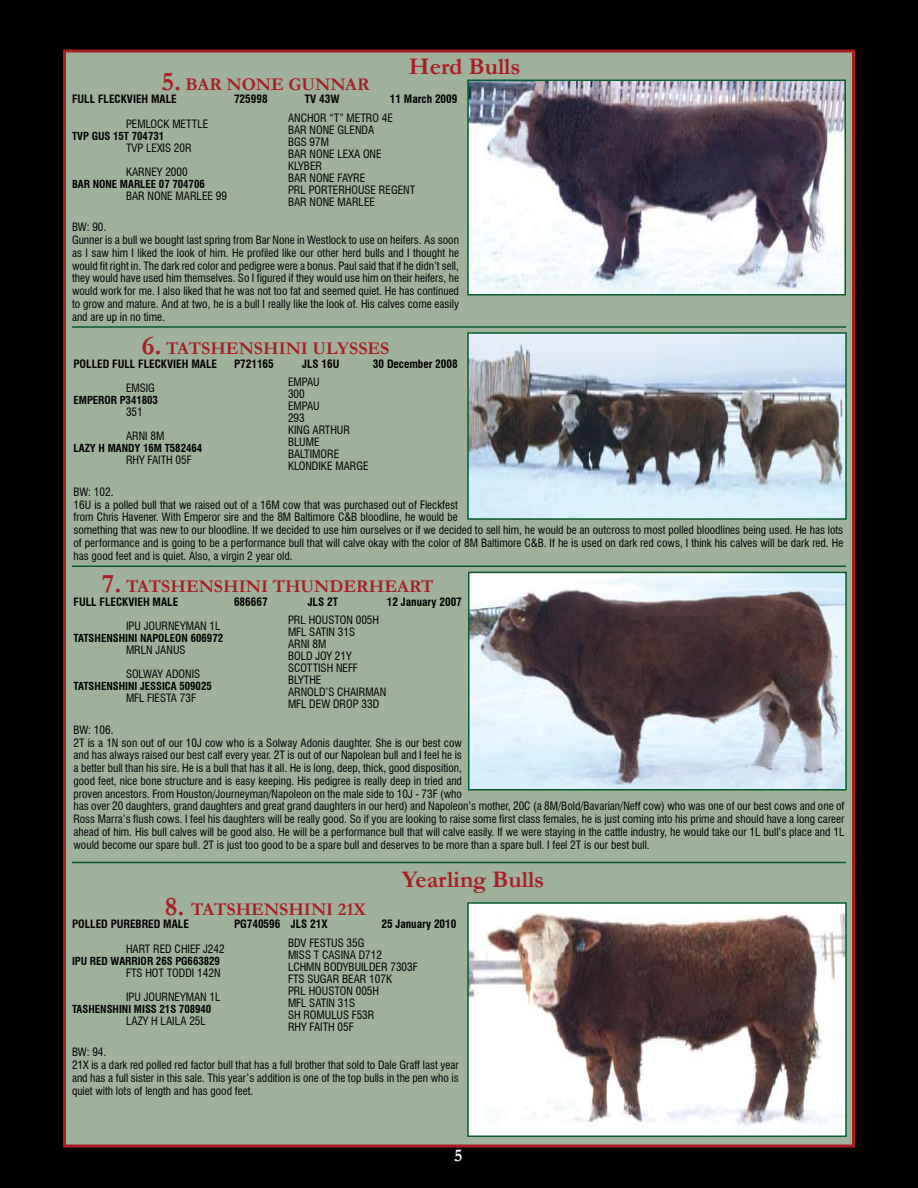
<style>
.page{position:relative;width:918px;height:1188px;background:#000}
.page>*{position:absolute;margin:0;border:0;box-sizing:border-box;transform-origin:0 0}
.t1{font:700 24px "Garamond";color:#a91e22}
.t2{font:700 18px "Garamond";color:#a91e22}
.t3{font:condensed 11.25px/12.8px "Swiss 721 BT";color:#000}
.t4{font:700 condensed 11.25px "Swiss 721 BT";color:#000}
.t5{font:700 condensed 10.8px "Swiss 721 BT";color:#000}
.s1{font-size:27px}
</style>
<div class="page">
<div style="left:64px;top:51px;width:790px;height:1095px;background:#9fb09b"></div>
<img style="left:470px;top:83px;width:373px;height:210px">
<div style="left:467px;top:80px;width:379px;height:216px;border:2px solid #065c2f"></div>
<img style="left:470px;top:335px;width:374px;height:182px">
<div style="left:467px;top:332px;width:380px;height:188px;border:2px solid #065c2f"></div>
<img style="left:471px;top:575px;width:373px;height:213px">
<div style="left:468px;top:572px;width:379px;height:219px;border:2px solid #065c2f"></div>
<img style="left:470px;top:905px;width:374px;height:229px">
<div style="left:467px;top:902px;width:380px;height:235px;border:2px solid #065c2f"></div>
<hr style="left:72px;top:326px;width:774px;height:2px;background:#065c2f">
<hr style="left:72px;top:566px;width:774px;height:1px;background:#065c2f">
<hr style="left:72px;top:862px;width:774px;height:1px;background:#065c2f">
<h1 class="t1" style="left:409px;top:50px;width:113px">Herd Bulls</h1>
<h2 class="t2" style="left:161px;top:72px;width:210px"><span class="s1">5.</span> BAR NONE GUNNAR</h2>
<p class="t4" style="left:72px;top:92px;width:106px">FULL FLECKVIEH MALE</p>
<p class="t4" style="left:234px;top:92px;width:35px">725998</p>
<p class="t4" style="left:305px;top:92px;width:36px">TV 43W</p>
<p class="t4" style="left:390px;top:92px;width:69px">11 March 2009</p>
<p class="t3" style="left:288px;top:111px;width:106px">ANCHOR “T” METRO 4E</p>
<p class="t3" style="left:126px;top:117px;width:84px">PEMLOCK METTLE</p>
<p class="t3" style="left:288px;top:123px;width:88px">BAR NONE GLENDA</p>
<p class="t5" style="left:72px;top:129px;width:94px">TVP GUS 15T 704731</p>
<p class="t3" style="left:288px;top:135px;width:43px">BGS 97M</p>
<p class="t3" style="left:126px;top:141px;width:67px">TVP LEXIS 20R</p>
<p class="t3" style="left:288px;top:148px;width:95px;line-height:12px">BAR NONE LEXA ONE<br>KLYBER</p>
<p class="t3" style="left:126px;top:165px;width:63px">KARNEY 2000</p>
<p class="t3" style="left:288px;top:171px;width:79px">BAR NONE FAYRE</p>
<p class="t5" style="left:72px;top:177px;width:134px">BAR NONE MARLEE 07 704706</p>
<p class="t3" style="left:288px;top:183px;width:129px">PRL PORTERHOUSE REGENT</p>
<p class="t3" style="left:126px;top:189px;width:103px">BAR NONE MARLEE 99</p>
<p class="t3" style="left:288px;top:195px;width:89px">BAR NONE MARLEE</p>
<p class="t3" style="left:72px;top:221px;width:389px">BW: 90.<br>Gunner is a bull we bought last spring from Bar None in Westlock to use on heifers. As soon as I saw him I liked the look of him. He profiled like our other herd bulls and I thought he would fit right in. The dark red color and pedigree were a bonus. Paul said that if he didn’t sell, they would have used him themselves. So I figured if they would use him on their heifers, he would work for me. I also liked that he was not too fat and seemed quiet. He has continued to grow and mature. And at two, he is a bull I really like the look of. His calves come easily and are up in no time.</p>
<h2 class="t2" style="left:142px;top:336px;width:249px"><span class="s1">6.</span> TATSHENSHINI ULYSSES</h2>
<p class="t4" style="left:74px;top:357px;width:145px">POLLED FULL FLECKVIEH MALE</p>
<p class="t4" style="left:234px;top:357px;width:41px">P721165</p>
<p class="t4" style="left:302px;top:357px;width:39px">JLS 16U</p>
<p class="t4" style="left:373px;top:357px;width:86px">30 December 2008</p>
<p class="t3" style="left:288px;top:376px;width:33px">EMPAU</p>
<p class="t3" style="left:126px;top:382px;width:30px">EMSIG</p>
<p class="t3" style="left:288px;top:388px;width:18px">300</p>
<p class="t5" style="left:74px;top:394px;width:86px">EMPEROR P341803</p>
<p class="t3" style="left:288px;top:400px;width:33px">EMPAU</p>
<p class="t3" style="left:126px;top:406px;width:18px">351</p>
<p class="t3" style="left:288px;top:412px;width:64px;line-height:12px">293<br>KING ARTHUR</p>
<p class="t3" style="left:126px;top:430px;width:40px">ARNI 8M</p>
<p class="t3" style="left:288px;top:436px;width:33px">BLUME</p>
<p class="t5" style="left:74px;top:442px;width:130px">LAZY H MANDY 16M T582464</p>
<p class="t3" style="left:288px;top:448px;width:53px">BALTIMORE</p>
<p class="t3" style="left:126px;top:454px;width:67px">RHY FAITH 05F</p>
<p class="t3" style="left:288px;top:460px;width:82px">KLONDIKE MARGE</p>
<p class="t3" style="left:74px;top:485px;width:771px">BW: 102.<br>16U is a polled bull that we raised out of a 16M cow that was purchased out of Fleckfest<br>from Chris Havener. With Emperor sire and the 8M Baltimore C&amp;B bloodline, he would be<br>something that was new to our bloodline. If we decided to use him ourselves or if we decided to sell him, he would be an outcross to most polled bloodlines being used. He has lots of performance and is going to be a performance bull that will calve okay with the color of 8M Baltimore C&amp;B. If he is used on dark red cows, I think his calves will be dark red. He has good feet and is quiet. Also, a virgin 2 year old.</p>
<h2 class="t2" style="left:102px;top:574px;width:333px"><span class="s1">7.</span> TATSHENSHINI THUNDERHEART</h2>
<p class="t4" style="left:74px;top:595px;width:106px">FULL FLECKVIEH MALE</p>
<p class="t4" style="left:234px;top:595px;width:35px">686667</p>
<p class="t4" style="left:308px;top:595px;width:32px">JLS 2T</p>
<p class="t4" style="left:387px;top:595px;width:77px">12 January 2007</p>
<p class="t3" style="left:288px;top:614px;width:93px">PRL HOUSTON 005H</p>
<p class="t3" style="left:126px;top:620px;width:96px">IPU JOURNEYMAN 1L</p>
<p class="t3" style="left:288px;top:626px;width:69px">MFL SATIN 31S</p>
<p class="t5" style="left:74px;top:632px;width:151px">TATSHENSHINI NAPOLEON 606972</p>
<p class="t3" style="left:288px;top:638px;width:40px">ARNI 8M</p>
<p class="t3" style="left:126px;top:644px;width:61px">MRLN JANUS</p>
<p class="t3" style="left:288px;top:650px;width:71px;line-height:12px">BOLD JOY 21Y<br>SCOTTISH NEFF</p>
<p class="t3" style="left:126px;top:668px;width:76px">SOLWAY ADONIS</p>
<p class="t3" style="left:288px;top:674px;width:35px">BLYTHE</p>
<p class="t5" style="left:74px;top:680px;width:140px">TATSHENSHINI JESSICA 509025</p>
<p class="t3" style="left:288px;top:686px;width:100px">ARNOLD’S CHAIRMAN</p>
<p class="t3" style="left:126px;top:692px;width:71px">MFL FIESTA 73F</p>
<p class="t3" style="left:288px;top:698px;width:93px">MFL DEW DROP 33D</p>
<p class="t3" style="left:74px;top:724px;width:773px">BW: 106.<br>2T is a 1N son out of our 10J cow who is a Solway Adonis daughter. She is our best cow<br>and has always raised our best calf every year. 2T is out of our Napolean bull and I feel he is<br>a better bull than his sire. He is a bull that has it all. He is long, deep, thick, good disposition,<br>good feet, nice bone structure and is easy keeping. His pedigree is really deep in tried and<br>proven ancestors. From Houston/Journeyman/Napoleon on the male side to 10J - 73F (who<br>has over 20 daughters, grand daughters and great grand daughters in our herd) and Napoleon’s mother, 20C (a 8M/Bold/Bavarian/Neff cow) who was one of our best cows and one of Ross Marra’s flush cows. I feel his daughters will be really good. So if you are looking to raise some first class females, he is just coming into his prime and should have a long career ahead of him. His bull calves will be good also. He will be a performance bull that will calve easily. If we were staying in the cattle industry, he would take our 1L bull’s place and 1L would become our spare bull. 2T is just too good to be a spare bull and deserves to be more than a spare bull. I feel 2T is our best bull.</p>
<h1 class="t1" style="left:402px;top:863px;width:144px">Yearling Bulls</h1>
<h2 class="t2" style="left:165px;top:897px;width:202px"><span class="s1">8.</span> TATSHENSHINI 21X</h2>
<p class="t4" style="left:72px;top:917px;width:118px">POLLED PUREBRED MALE</p>
<p class="t4" style="left:234px;top:917px;width:95px">PG740596 JLS 21X</p>
<p class="t4" style="left:381px;top:917px;width:77px">25 January 2010</p>
<p class="t3" style="left:288px;top:936px;width:78px">BDV FESTUS 35G</p>
<p class="t3" style="left:126px;top:942px;width:100px">HART RED CHIEF J242</p>
<p class="t3" style="left:288px;top:948px;width:96px">MISS T CASINA D712</p>
<p class="t5" style="left:72px;top:955px;width:150px">IPU RED WARRIOR 26S PG663829</p>
<p class="t3" style="left:288px;top:960px;width:131px">LCHMN BODYBUILDER 7303F</p>
<p class="t3" style="left:126px;top:966px;width:96px">FTS HOT TODDI 142N</p>
<p class="t3" style="left:288px;top:973px;width:106px;line-height:12px">FTS SUGAR BEAR 107K<br>PRL HOUSTON 005H</p>
<p class="t3" style="left:126px;top:990px;width:96px">IPU JOURNEYMAN 1L</p>
<p class="t3" style="left:288px;top:996px;width:69px">MFL SATIN 31S</p>
<p class="t5" style="left:72px;top:1003px;width:141px">TASHENSHINI MISS 21S 708940</p>
<p class="t3" style="left:288px;top:1008px;width:88px">SH ROMULUS F53R</p>
<p class="t3" style="left:126px;top:1014px;width:81px">LAZY H LAILA 25L</p>
<p class="t3" style="left:288px;top:1020px;width:67px">RHY FAITH 05F</p>
<p class="t3" style="left:72px;top:1046px;width:388px">BW: 94.<br>21X is a dark red polled red factor bull that has a full brother that sold to Dale Graff last year and has a full sister in this sale. This year’s addition is one of the top bulls in the pen who is quiet with lots of length and has good feet.</p>
</div>
